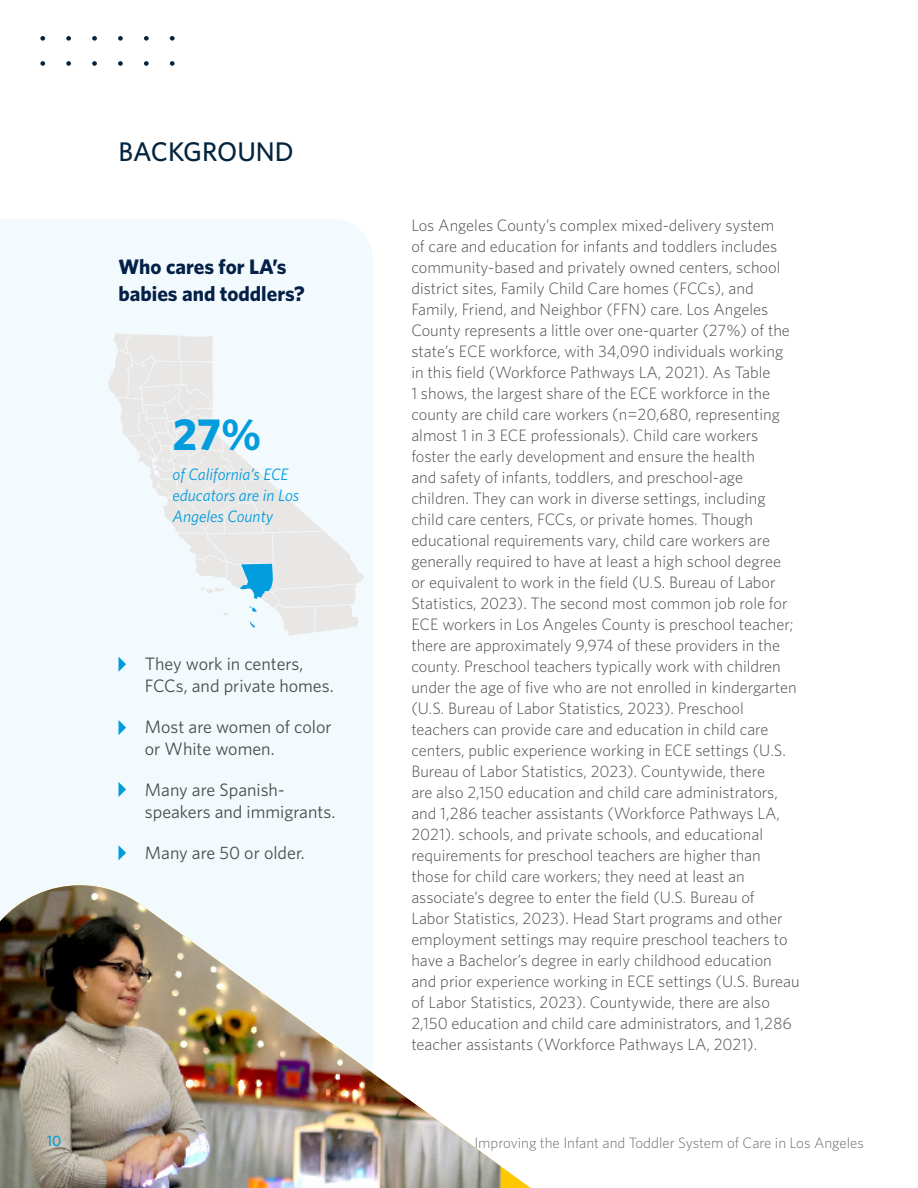
<style>
.page{position:relative;width:918px;height:1188px;background:#fff}
.page>*{position:absolute;margin:0;border:0;box-sizing:border-box;transform-origin:0 0}
.t1{font:700 45px "Whitney";color:#019cde}
.Paragraph_Style_2{font:500 27px "Whitney Pro";color:#04243e}
.t2{font:700 21px/27px "Whitney";color:#042047}
.t3{font:18px/22.5px "Whitney";color:#4b4c4d}
.t4{font:300 16.5px/21px "Whitney";color:#4b4c4d}
.t5{font:italic 16.5px/21px "Whitney Pro";color:#019cde}
.t6{font:300 15px "Whitney";color:#6c6d70}
.t7{font:500 15px "Whitney Pro";color:#019cde}
</style>
<div class="page">
<svg style="left:170px;top:36px;width:5px;height:5px"></svg>
<svg style="left:170px;top:61px;width:5px;height:5px"></svg>
<svg style="left:144px;top:36px;width:5px;height:5px"></svg>
<svg style="left:144px;top:61px;width:5px;height:5px"></svg>
<svg style="left:118px;top:36px;width:5px;height:5px"></svg>
<svg style="left:118px;top:61px;width:5px;height:5px"></svg>
<svg style="left:92px;top:36px;width:5px;height:5px"></svg>
<svg style="left:92px;top:61px;width:5px;height:5px"></svg>
<svg style="left:66px;top:36px;width:5px;height:5px"></svg>
<svg style="left:66px;top:61px;width:5px;height:5px"></svg>
<svg style="left:40px;top:36px;width:5px;height:5px"></svg>
<svg style="left:40px;top:61px;width:5px;height:5px"></svg>
<div style="left:0;top:219px;width:372px;height:666px;background:#f2fafd"></div>
<svg style="left:108px;top:333px;width:256px;height:303px"></svg>
<svg style="left:119px;top:657px;width:7px;height:15px"></svg>
<svg style="left:119px;top:720px;width:7px;height:15px"></svg>
<svg style="left:119px;top:782px;width:7px;height:15px"></svg>
<svg style="left:119px;top:845px;width:7px;height:15px"></svg>
<img style="left:0;top:885px;width:501px;height:303px">
<p class="Paragraph_Style_2" style="left:119px;top:134px;width:177px">BACKGROUND</p>
<p class="t2" style="left:119px;top:253px;width:188px">Who cares for LA’s babies and toddlers?</p>
<p class="t1" style="left:173px;top:407px;width:90px">27%</p>
<p class="t5" style="left:173px;top:463px;width:128px">of California’s ECE educators are in Los<br>Angeles County</p>
<p class="t3" style="left:145px;top:652px;width:190px">They work in centers,<br>FCCs, and private homes.</p>
<p class="t3" style="left:145px;top:715px;width:188px">Most are women of color or White women.</p>
<p class="t3" style="left:145px;top:778px;width:192px">Many are Spanish&shy;speakers and immigrants.</p>
<p class="t3" style="left:145px;top:841px;width:161px">Many are 50 or older.</p>
<p class="t7" style="left:47px;top:1131px;width:16px">10</p>
<p class="t4" style="left:411px;top:214px;width:390px">Los Angeles County’s complex mixed-delivery system<br>of care and education for infants and toddlers includes community-based and privately owned centers, school district sites, Family Child Care homes (FCCs), and Family, Friend, and Neighbor (FFN) care. Los Angeles County represents a little over one-quarter (27%) of the state’s ECE workforce, with 34,090 individuals working in this field (Workforce Pathways LA, 2021). As Table<br>1 shows, the largest share of the ECE workforce in the county are child care workers (n=20,680, representing almost 1 in 3 ECE professionals). Child care workers foster the early development and ensure the health<br>and safety of infants, toddlers, and preschool-age children. They can work in diverse settings, including child care centers, FCCs, or private homes. Though educational requirements vary, child care workers are generally required to have at least a high school degree<br>or equivalent to work in the field (U.S. Bureau of Labor Statistics, 2023). The second most common job role for ECE workers in Los Angeles County is preschool teacher; there are approximately 9,974 of these providers in the county. Preschool teachers typically work with children under the age of five who are not enrolled in kindergarten (U.S. Bureau of Labor Statistics, 2023). Preschool teachers can provide care and education in child care centers, public experience working in ECE settings (U.S.<br>Bureau of Labor Statistics, 2023). Countywide, there<br>are also 2,150 education and child care administrators, and 1,286 teacher assistants (Workforce Pathways LA, 2021). schools, and private schools, and educational requirements for preschool teachers are higher than those for child care workers; they need at least an associate’s degree to enter the field (U.S. Bureau of<br>Labor Statistics, 2023). Head Start programs and other employment settings may require preschool teachers to have a Bachelor’s degree in early childhood education and prior experience working in ECE settings (U.S. Bureau of Labor Statistics, 2023). Countywide, there are also 2,150 education and child care administrators, and 1,286 teacher assistants (Workforce Pathways LA, 2021).</p>
<p class="t6" style="left:474px;top:1134px;width:391px">Improving the Infant and Toddler System of Care in Los Angeles</p>
</div>
